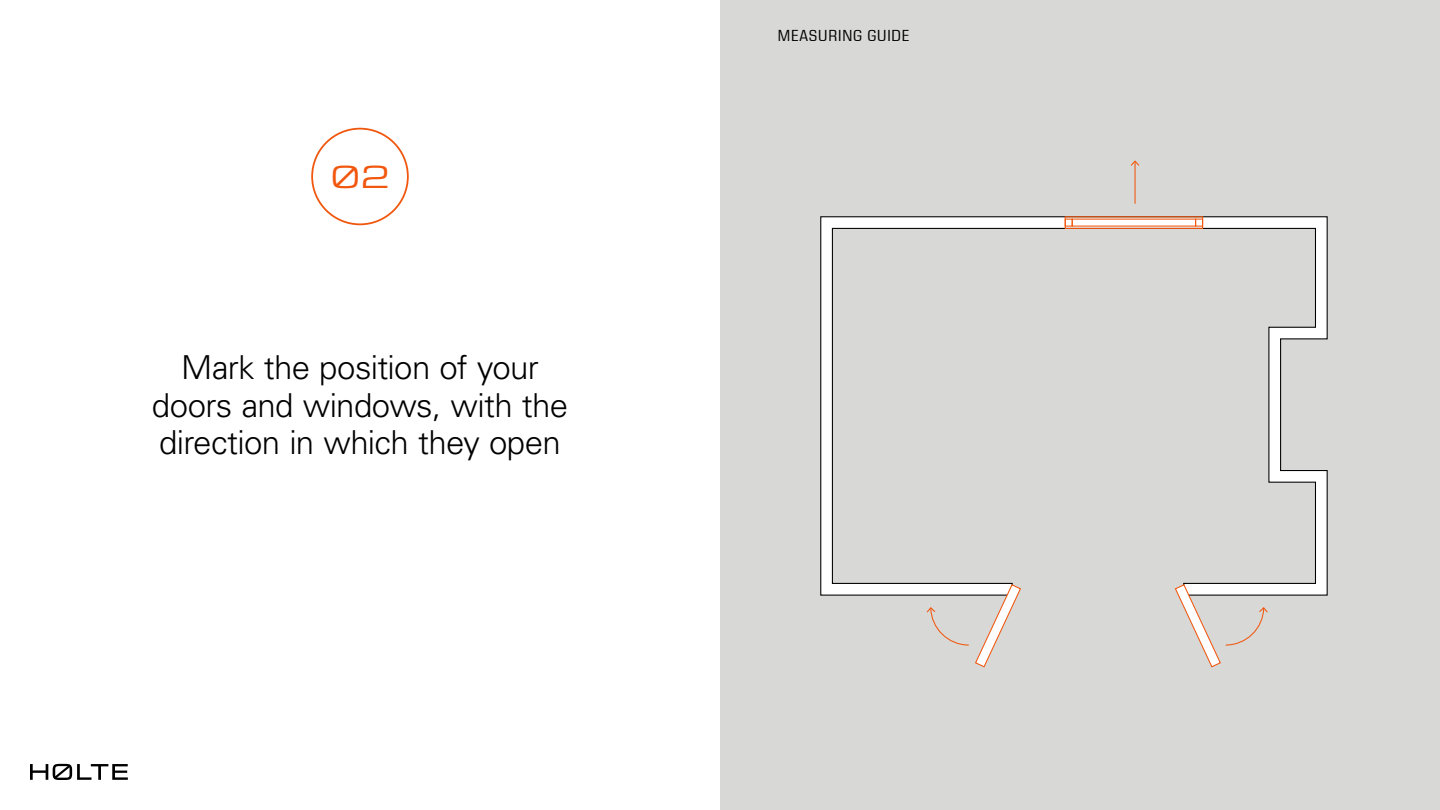
<style>
.page{position:relative;width:1440px;height:810px;background:#fff}
.page>*{position:absolute;margin:0;border:0;box-sizing:border-box;transform-origin:0 0}
.t1{font:300 33px/37.5px "Univers LT Std";letter-spacing:-.02em;color:#000;text-align:center}
.t2{font:33px "Stocc Eurostile Next Extended";color:#f1570e}
.t3{font:16.5px "Stocc Eurostile Next Narrow";letter-spacing:.05em;color:#000}
</style>
<div class="page">
<div style="left:720px;top:0;width:720px;height:810px;background:#d8d8d6"></div>
<svg style="left:820px;top:216px;width:508px;height:380px"></svg>
<div style="left:1065px;top:216px;width:138px;height:13px;border:1px solid #f1570e"></div>
<div style="left:1195px;top:219px;width:8px;height:8px;border:1px solid #f1570e"></div>
<div style="left:1065px;top:219px;width:8px;height:8px;border:1px solid #f1570e"></div>
<hr style="left:1135px;top:162px;width:1px;height:42px;background:#f1570e">
<svg style="left:1131px;top:160px;width:8px;height:6px"></svg>
<svg style="left:927px;top:583px;width:95px;height:85px"></svg>
<svg style="left:1174px;top:583px;width:94px;height:85px"></svg>
<svg style="left:30px;top:764px;width:98px;height:16px"></svg>
<div style="left:311px;top:128px;width:98px;height:97px;border:2px solid #f1570e;border-radius:50%"></div>
<p class="t2" style="left:331px;top:159px;width:60px">02</p>
<p class="t1" style="left:152px;top:349px;width:418px">Mark the position of your doors and windows, with the direction in which they open</p>
<p class="t3" style="left:778px;top:27px;width:133px">MEASURING GUIDE</p>
</div>
